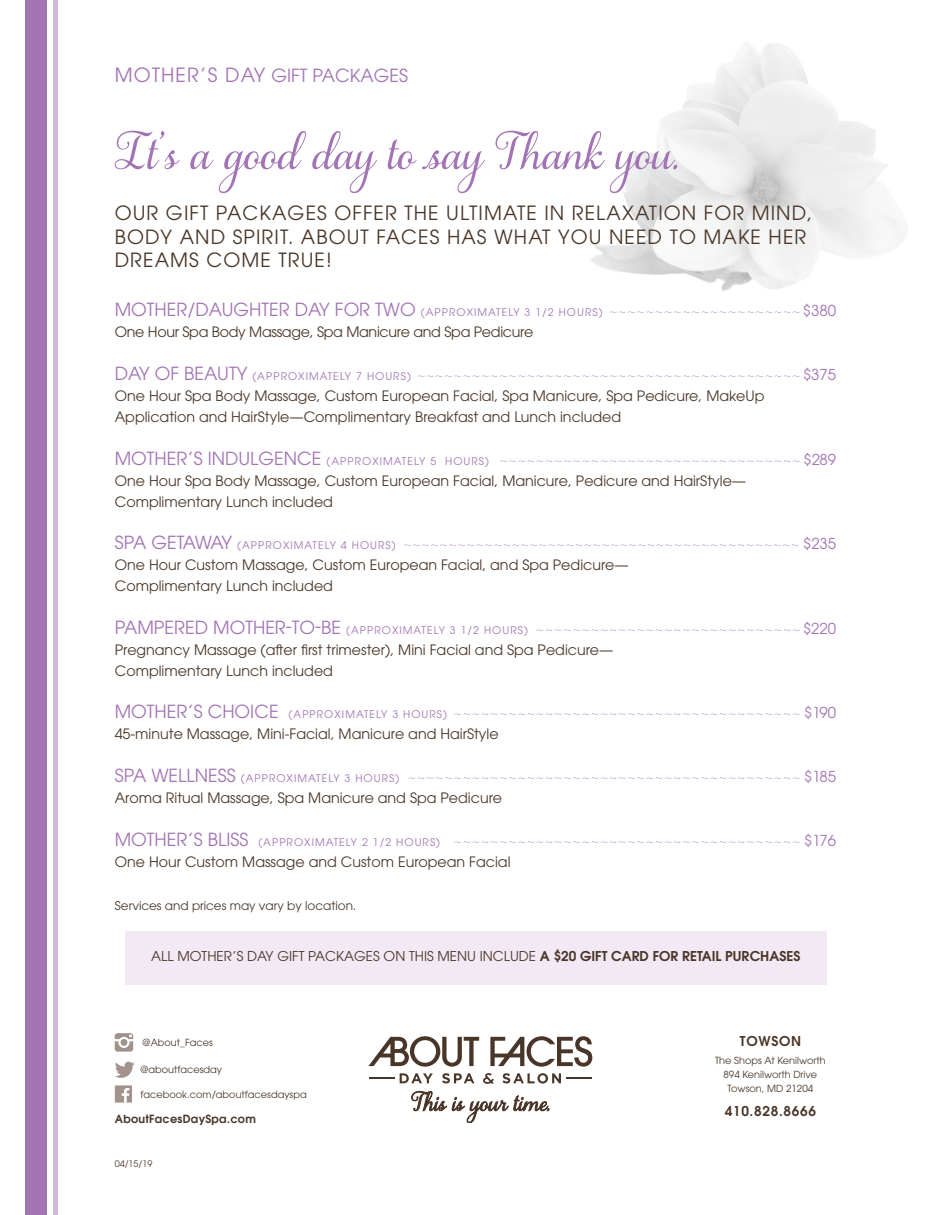
<style>
.page{position:relative;width:945px;height:1215px;background:#fff}
.page>*{position:absolute;margin:0;border:0;box-sizing:border-box;transform-origin:0 0}
.t1{font:57.6px "Samantha Italic BASIC";color:#a274b4}
.t2{font:19.5px/23.4px "ITC Avant Garde Pro";letter-spacing:.055em;color:#4a3628}
.t3{font:18px "ITC Avant Garde Pro";color:#a274b4}
.t4{font:200 15px "ITC Avant Garde Pro";color:#a274b4}
.t5{font:14.25px/21px "ITC Avant Garde Pro";color:#4a3628}
.t6{font:14.25px "ITC Avant Garde Pro";letter-spacing:-.02em;color:#4a3628}
.light_paragraph{font:13.5px "ITC Avant Garde Pro";color:#4a3628}
.t7{font:600 13.5px "ITC Avant Garde Pro";letter-spacing:.055em;color:#4a3628}
.t8{font:12px "ITC Avant Garde Pro";color:#4a3628}
.t9{font:600 11.25px "ITC Avant Garde Pro";letter-spacing:.025em;color:#4a3628}
.t10{font:9.75px "ITC Avant Garde Pro";color:#4a3628}
.t11{font:9px "ITC Avant Garde Pro";color:#4a3628}
.s1{font-size:19.5px}
.s2{font-size:10.5px}
.s3{font-weight:200;font-size:15px}
.s4{font-size:15px}
.s5{font-weight:400;font-size:18px}
.s6{font-weight:400;font-size:10.5px}
.s7{font-weight:400}
.s8{font-weight:600}
</style>
<div class="page">
<img style="left:590px;top:43px;width:317px;height:248px">
<svg style="left:368px;top:1036px;width:111px;height:31px"></svg>
<svg style="left:490px;top:1036px;width:102px;height:31px"></svg>
<svg style="left:400px;top:1073px;width:33px;height:10px"></svg>
<svg style="left:442px;top:1073px;width:32px;height:10px"></svg>
<svg style="left:502px;top:1073px;width:59px;height:11px"></svg>
<svg style="left:483px;top:1073px;width:11px;height:11px"></svg>
<hr style="left:369px;top:1077px;width:25px;height:2px;background:#4a3628">
<hr style="left:566px;top:1077px;width:26px;height:2px;background:#4a3628">
<svg style="left:412px;top:1091px;width:96px;height:32px"></svg>
<svg style="left:514px;top:1096px;width:35px;height:15px"></svg>
<hr style="left:54px;top:0;width:4px;height:1215px;background:#d3b9da">
<div style="left:25px;top:0;width:21px;height:1215px;background:#a274b4"></div>
<div style="left:125px;top:931px;width:702px;height:54px;background:#f3e9f4"></div>
<svg style="left:115px;top:1033px;width:18px;height:19px"></svg>
<svg style="left:115px;top:1062px;width:20px;height:16px"></svg>
<div style="left:115px;top:1085px;width:17px;height:18px;background:#a2948c"></div>
<svg style="left:122px;top:1088px;width:7px;height:15px"></svg>
<p class="t3" style="left:115px;top:64px;width:295px"><span class="s1">MOTHER’S DAY</span> GIFT PACKAGES</p>
<p class="t1" style="left:115px;top:122px;width:567px">It’s a good day to say Thank you.</p>
<p class="t2" style="left:115px;top:201px;width:699px">OUR GIFT PACKAGES OFFER THE ULTIMATE IN RELAXATION FOR MIND,<br>BODY AND SPIRIT. ABOUT FACES HAS WHAT YOU NEED TO MAKE HER<br>DREAMS COME TRUE!</p>
<p class="t3" style="left:115px;top:299px;width:723px">MOTHER/DAUGHTER DAY FOR TWO <span class="s2">(APPROXIMATELY 3 1/2 HOURS)</span> <span class="s3">~~~~~~~~~~~~~~~~~~~~~</span><span class="s4">$380</span></p>
<p class="t6" style="left:115px;top:323px;width:420px">One Hour Spa Body Massage, Spa Manicure and Spa Pedicure</p>
<p class="t4" style="left:115px;top:365px;width:723px"><span class="s5">DAY OF BEAUTY</span> <span class="s6">(APPROXIMATELY 7 HOURS)</span> ~~~~~~~~~~~~~~~~~~~~~~~~~~~~~~~~~~~~~~~~~~<span class="s7">$375</span></p>
<p class="t5" style="left:115px;top:385px;width:651px">One Hour Spa Body Massage, Custom European Facial, Spa Manicure, Spa Pedicure, MakeUp<br>Application and HairStyle—Complimentary Breakfast and Lunch included</p>
<p class="t4" style="left:115px;top:450px;width:723px"><span class="s5">MOTHER’S INDULGENCE</span> <span class="s6">(APPROXIMATELY 5 HOURS)</span> ~~~~~~~~~~~~~~~~~~~~~~~~~~~~~~~~~ <span class="s7">$289</span></p>
<p class="t5" style="left:115px;top:470px;width:633px">One Hour Spa Body Massage, Custom European Facial, Manicure, Pedicure and HairStyle—<br>Complimentary Lunch included</p>
<p class="t4" style="left:115px;top:534px;width:723px"><span class="s5">SPA GETAWAY</span> <span class="s6">(APPROXIMATELY 4 HOURS)</span> ~~~~~~~~~~~~~~~~~~~~~~~~~~~~~~~~~~~~~~~~~~~~ <span class="s7">$235</span></p>
<p class="t5" style="left:115px;top:554px;width:516px">One Hour Custom Massage, Custom European Facial, and Spa Pedicure—<br>Complimentary Lunch included</p>
<p class="t4" style="left:115px;top:619px;width:723px"><span class="s5">PAMPERED MOTHER-TO-BE</span> <span class="s6">(APPROXIMATELY 3 1/2 HOURS)</span> ~~~~~~~~~~~~~~~~~~~~~~~~~~~~~<span class="s7">$220</span></p>
<p class="t5" style="left:115px;top:639px;width:500px">Pregnancy Massage (after first trimester), Mini Facial and Spa Pedicure—<br>Complimentary Lunch included</p>
<p class="t4" style="left:115px;top:703px;width:723px"><span class="s5">MOTHER’S CHOICE</span> <span class="s6">(APPROXIMATELY 3 HOURS)</span> ~~~~~~~~~~~~~~~~~~~~~~~~~~~~~~~~~~~~~~ <span class="s7">$190</span></p>
<p class="t5" style="left:115px;top:723px;width:385px">45-minute Massage, Mini-Facial, Manicure and HairStyle</p>
<p class="t4" style="left:115px;top:767px;width:723px"><span class="s5">SPA WELLNESS</span> <span class="s6">(APPROXIMATELY 3 HOURS)</span> ~~~~~~~~~~~~~~~~~~~~~~~~~~~~~~~~~~~~~~~~~~~ <span class="s7">$185</span></p>
<p class="t5" style="left:115px;top:787px;width:389px">Aroma Ritual Massage, Spa Manicure and Spa Pedicure</p>
<p class="t4" style="left:115px;top:831px;width:723px"><span class="s5">MOTHER’S BLISS</span> <span class="s6">(APPROXIMATELY 2 1/2 HOURS)</span> ~~~~~~~~~~~~~~~~~~~~~~~~~~~~~~~~~~~~~~ <span class="s7">$176</span></p>
<p class="t5" style="left:115px;top:851px;width:397px">One Hour Custom Massage and Custom European Facial</p>
<p class="t8" style="left:115px;top:898px;width:243px">Services and prices may vary by location.</p>
<p class="light_paragraph" style="left:151px;top:948px;width:651px">ALL MOTHER’S DAY GIFT PACKAGES ON THIS MENU INCLUDE <span class="s8">A $20 GIFT CARD FOR RETAIL PURCHASES</span></p>
<p class="t10" style="left:142px;top:1036px;width:72px">@About_Faces</p>
<p class="t10" style="left:140px;top:1064px;width:84px">@aboutfacesday</p>
<p class="t10" style="left:141px;top:1088px;width:168px">facebook.com/aboutfacesdayspa</p>
<p class="t9" style="left:115px;top:1111px;width:143px">AboutFacesDaySpa.com</p>
<p class="t11" style="left:115px;top:1159px;width:39px">04/15/19</p>
<p class="t7" style="left:740px;top:1032px;width:63px">TOWSON</p>
<p class="t10" style="left:715px;top:1054px;width:112px">The Shops At Kenilworth</p>
<p class="t10" style="left:724px;top:1069px;width:95px">894 Kenilworth Drive</p>
<p class="t10" style="left:728px;top:1083px;width:87px">Towson, MD 21204</p>
<p class="t7" style="left:725px;top:1102px;width:93px">410.828.8666</p>
</div>
